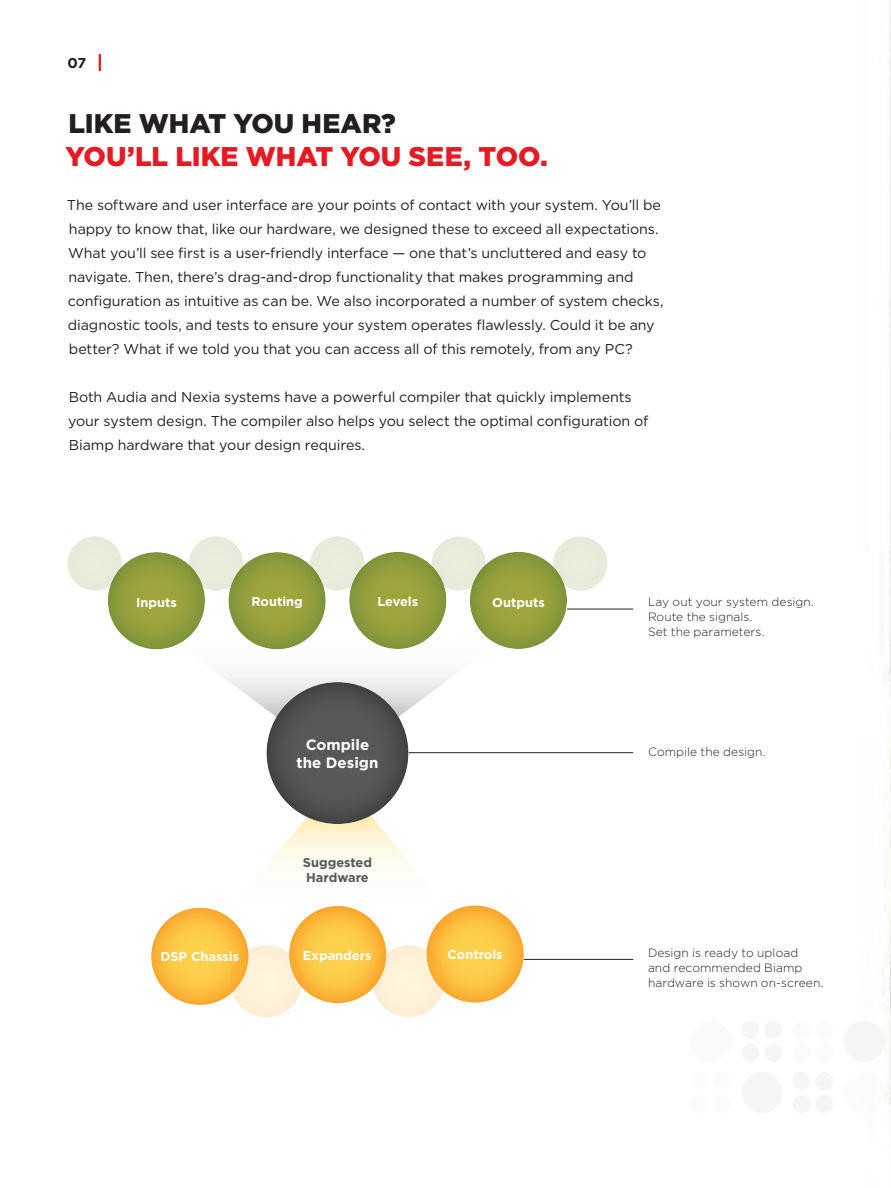
<style>
.page{position:relative;width:891px;height:1188px;background:#fff}
.page>*{position:absolute;margin:0;border:0;box-sizing:border-box;transform-origin:0 0}
.HEADER_BLK{font:900 27px/33px "Gotham";letter-spacing:-.005em;color:#e51a23}
.t1{font:700 15px/18px "Gotham";color:#fff;text-align:center}
.t2{font:14.25px/24px "Gotham";letter-spacing:-.005em;color:#231f20}
.Numbers{font:700 14.25px "Gotham";color:#231f20}
.t3{font:700 12.9px "Gotham";color:#fff}
.t4{font:700 12.9px "Gotham";color:#57585a}
.t5{font:300 12px/15px "Gotham";letter-spacing:.005em;color:#231f20}
.s1{color:#231f20}
</style>
<div class="page">
<div style="left:844px;top:1021px;width:41px;height:41px;background:#f2f3f4;border-radius:50%"></div>
<div style="left:741px;top:1072px;width:42px;height:41px;background:#f2f3f4;border-radius:50%"></div>
<div style="left:793px;top:1044px;width:18px;height:18px;background:#fbfbfb;border-radius:50%"></div>
<div style="left:815px;top:1044px;width:18px;height:18px;background:#fbfbfb;border-radius:50%"></div>
<div style="left:793px;top:1021px;width:18px;height:18px;background:#fbfbfb;border-radius:50%"></div>
<div style="left:815px;top:1021px;width:18px;height:18px;background:#fbfbfb;border-radius:50%"></div>
<div style="left:793px;top:1095px;width:18px;height:18px;background:#f2f3f4;border-radius:50%"></div>
<div style="left:815px;top:1095px;width:18px;height:18px;background:#f2f3f4;border-radius:50%"></div>
<div style="left:793px;top:1072px;width:18px;height:18px;background:#f2f3f4;border-radius:50%"></div>
<div style="left:815px;top:1072px;width:18px;height:18px;background:#f2f3f4;border-radius:50%"></div>
<div style="left:741px;top:1044px;width:19px;height:18px;background:#f2f3f4;border-radius:50%"></div>
<div style="left:764px;top:1044px;width:18px;height:18px;background:#f2f3f4;border-radius:50%"></div>
<div style="left:741px;top:1021px;width:19px;height:18px;background:#f2f3f4;border-radius:50%"></div>
<div style="left:764px;top:1021px;width:18px;height:18px;background:#f2f3f4;border-radius:50%"></div>
<div style="left:690px;top:1021px;width:41px;height:41px;background:#fafafb;border-radius:50%"></div>
<div style="left:188px;top:535px;width:57px;height:57px;background:#008b43;opacity:.6"></div>
<div style="left:66px;top:535px;width:57px;height:57px;background:#008b43;opacity:.6"></div>
<div style="left:309px;top:535px;width:57px;height:57px;background:#008b43;opacity:.6"></div>
<div style="left:430px;top:535px;width:58px;height:57px;background:#008b43;opacity:.6"></div>
<div style="left:552px;top:535px;width:57px;height:57px;background:#008b43;opacity:.6"></div>
<svg style="left:265px;top:825px;width:147px;height:42px"></svg>
<svg style="left:220px;top:674px;width:299px;height:85px"></svg>
<div style="left:267px;top:680px;width:144px;height:145px;background:#6c6d70;opacity:.9"></div>
<div style="left:469px;top:550px;width:99px;height:100px;background:#008b43;opacity:.6"></div>
<div style="left:349px;top:550px;width:99px;height:100px;background:#008b43;opacity:.6"></div>
<div style="left:228px;top:551px;width:99px;height:100px;background:#008b43;opacity:.6"></div>
<div style="left:107px;top:551px;width:99px;height:100px;background:#008b43;opacity:.6"></div>
<div style="left:288px;top:904px;width:101px;height:100px;background:#f7931d;opacity:.9"></div>
<div style="left:426px;top:903px;width:100px;height:101px;background:#f7931d;opacity:.9"></div>
<div style="left:151px;top:905px;width:100px;height:101px;background:#f7931d;opacity:.9"></div>
<svg style="left:99px;top:54px;width:2px;height:17px"></svg>
<div style="left:372px;top:944px;width:74px;height:75px;background:#f7931d;opacity:.9"></div>
<div style="left:230px;top:944px;width:74px;height:75px;background:#f7931d;opacity:.9"></div>
<hr style="left:567px;top:609px;width:66px;height:1px;background:#231f20">
<hr style="left:409px;top:752px;width:224px;height:1px;background:#231f20">
<hr style="left:524px;top:959px;width:109px;height:1px;background:#231f20">
<p class="Numbers" style="left:68px;top:53px;width:20px">07</p>
<p class="HEADER_BLK" style="left:66px;top:107px;width:484px"><span class="s1">LIKE WHAT YOU HEAR?<br></span>YOU’LL LIKE WHAT YOU SEE, TOO.</p>
<p class="t2" style="left:67px;top:193px;width:598px">The software and user interface are your points of contact with your system. You’ll be happy to know that, like our hardware, we designed these to exceed all expectations.<br>What you’ll see first is a user-friendly interface — one that’s uncluttered and easy to navigate. Then, there’s drag-and-drop functionality that makes programming and configuration as intuitive as can be. We also incorporated a number of system checks, diagnostic tools, and tests to ensure your system operates flawlessly. Could it be any better? What if we told you that you can access all of this remotely, from any PC?</p>
<p class="t2" style="left:68px;top:385px;width:582px">Both Audia and Nexia systems have a powerful compiler that quickly implements your system design. The compiler also helps you select the optimal configuration of<br>Biamp hardware that your design requires.</p>
<p class="t3" style="left:136px;top:594px;width:42px">Inputs</p>
<p class="t3" style="left:251px;top:593px;width:53px">Routing</p>
<p class="t3" style="left:377px;top:593px;width:42px">Levels</p>
<p class="t3" style="left:492px;top:594px;width:54px">Outputs</p>
<p class="t1" style="left:297px;top:736px;width:83px">Compile the Design</p>
<p class="t4" style="left:303px;top:854px;width:71px">Suggested</p>
<p class="t4" style="left:306px;top:869px;width:64px">Hardware</p>
<p class="t3" style="left:161px;top:948px;width:80px">DSP Chassis</p>
<p class="t3" style="left:303px;top:947px;width:70px">Expanders</p>
<p class="t3" style="left:448px;top:946px;width:57px">Controls</p>
<p class="t5" style="left:648px;top:594px;width:167px">Lay out your system design.<br>Route the signals.<br>Set the parameters.</p>
<p class="t5" style="left:648px;top:744px;width:119px">Compile the design.</p>
<p class="t5" style="left:648px;top:944px;width:177px">Design is ready to upload and recommended Biamp hardware is shown on-screen.</p>
</div>
